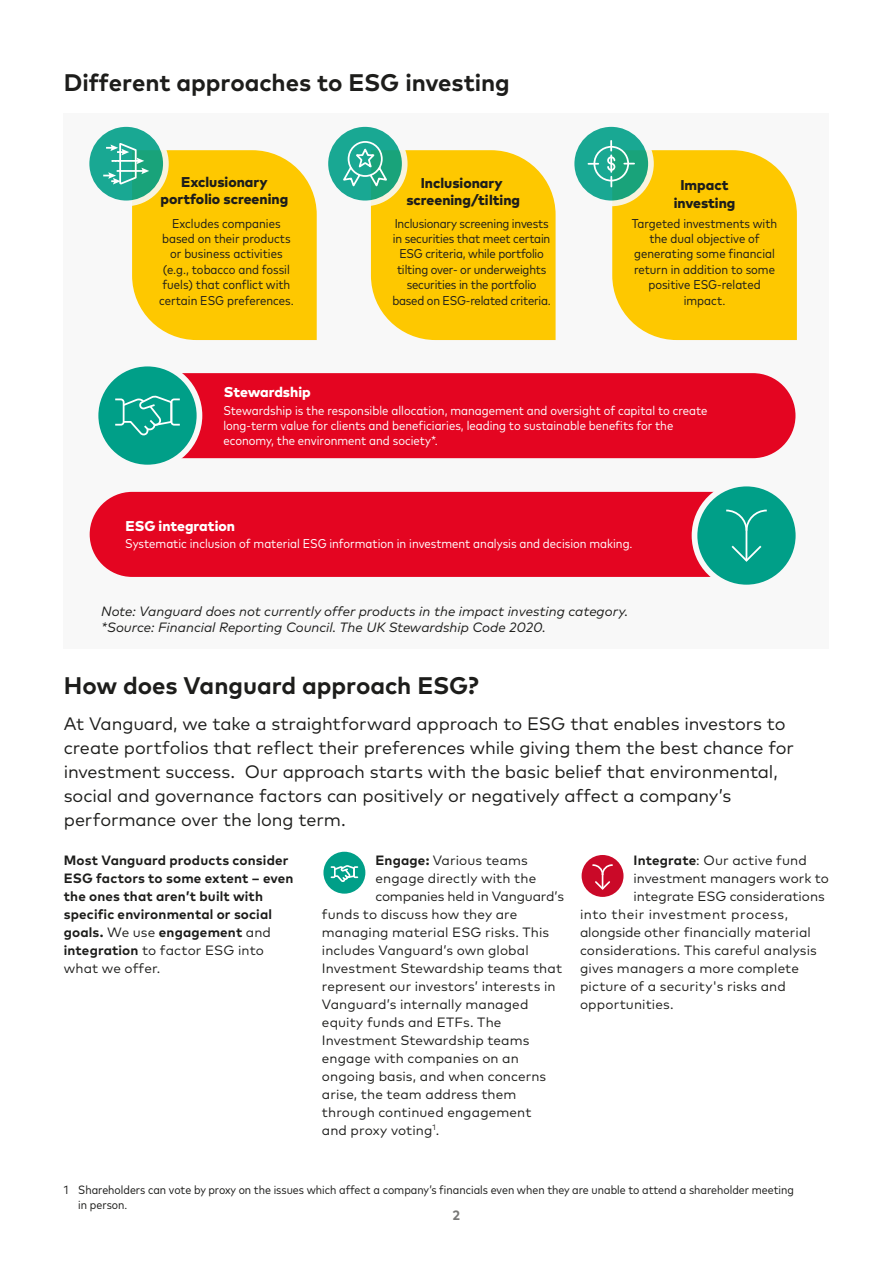
<style>
.page{position:relative;width:893px;height:1263px;background:#fff}
.page>*{position:absolute;margin:0;border:0;box-sizing:border-box;transform-origin:0 0}
.t1{font:700 24px "Mark Pro";color:#1d1d1b}
.t2{font:18px/24px "Mark Pro";letter-spacing:-.005em;color:#1d1d1b}
.t3{font:800 14.25px/17.1px "Mark Pro";color:#1d1d1b;text-align:center}
.t4{font:800 14.25px "Mark Pro";color:#fff}
.t5{font:13.5px "Mark Pro";letter-spacing:.005em;color:#1d1d1b}
.t6{font:700 13.5px/18px "Mark Pro";letter-spacing:.01em;color:#1d1d1b}
.t7{font:italic 13.5px/16.2px "Mark Pro";color:#1d1d1b}
.t8{font:13.5px "Mark Pro";letter-spacing:.04em;color:#1d1d1b}
.t9{font:13.5px "Mark Pro";letter-spacing:-.015em;color:#1d1d1b}
.t10{font:700 13.5px "Mark Pro";color:#777776}
.t11{font:condensed 12.75px/15.3px "Mark Pro";letter-spacing:-.005em;color:#1d1d1b;text-align:center}
.t12{font:condensed 12.75px/15.3px "Mark Pro";color:#fff}
.t13{font:condensed 12px/15px "Mark Pro";color:#1d1d1b}
.s1{font-weight:400}
.s2{font-weight:700}
</style>
<div class="page">
<div style="left:323px;top:852px;width:42px;height:42px;background:#009f88;border-radius:50%"></div>
<svg style="left:330px;top:865px;width:29px;height:17px"></svg>
<div style="left:582px;top:855px;width:41px;height:42px;background:#ca0928;border-radius:50%"></div>
<svg style="left:592px;top:864px;width:21px;height:26px"></svg>
<div style="left:64px;top:114px;width:765px;height:535px;background:#f8f8f8"></div>
<svg style="left:89px;top:126px;width:467px;height:214px"></svg>
<svg style="left:574px;top:126px;width:223px;height:214px"></svg>
<div style="left:126px;top:373px;width:669px;height:85px;background:#e40521;border-radius:43px"></div>
<div style="left:96px;top:364px;width:103px;height:103px;background:#009f88;border-radius:50%"></div>
<div style="left:93px;top:361px;width:109px;height:109px;border:6px solid #f8f8f8;border-radius:50%"></div>
<svg style="left:115px;top:395px;width:65px;height:41px"></svg>
<div style="left:90px;top:492px;width:705px;height:85px;background:#e40521;border-radius:43px"></div>
<div style="left:694px;top:484px;width:104px;height:103px;background:#009f88;border-radius:50%"></div>
<div style="left:692px;top:481px;width:109px;height:109px;border:6px solid #f8f8f8;border-radius:50%"></div>
<svg style="left:726px;top:509px;width:41px;height:24px"></svg>
<hr style="left:746px;top:531px;width:1px;height:30px;background:#fff">
<svg style="left:731px;top:544px;width:31px;height:18px"></svg>
<h1 class="t1" style="left:64px;top:64px;width:448px">Different approaches to ESG investing</h1>
<p class="t3" style="left:161px;top:172px;width:129px">Exclusionary portfolio screening</p>
<p class="t11" style="left:159px;top:215px;width:136px">Excludes companies based on their products or business activities (e.g., tobacco and fossil fuels) that conflict with certain ESG preferences.</p>
<p class="t4" style="left:224px;top:381px;width:88px">Stewardship</p>
<p class="t3" style="left:406px;top:173px;width:115px">Inclusionary screening/tilting</p>
<p class="t11" style="left:392px;top:215px;width:160px">Inclusionary screening invests in securities that meet certain<br>ESG criteria, while portfolio tilting over- or underweights securities in the portfolio based on ESG-related criteria.</p>
<p class="t3" style="left:674px;top:176px;width:63px">Impact investing</p>
<p class="t11" style="left:632px;top:215px;width:147px">Targeted investments with the dual objective of generating some financial return in addition to some positive ESG-related impact.</p>
<p class="t12" style="left:223px;top:402px;width:486px">Stewardship is the responsible allocation, management and oversight of capital to create long-term value for clients and beneficiaries, leading to sustainable benefits for the economy, the environment and society*.</p>
<p class="t4" style="left:126px;top:515px;width:111px">ESG integration</p>
<p class="t12" style="left:125px;top:534px;width:509px">Systematic inclusion of material ESG information in investment analysis and decision making.</p>
<p class="t7" style="left:101px;top:602px;width:529px">Note: Vanguard does not currently offer products in the impact investing category. *Source: Financial Reporting Council. The UK Stewardship Code 2020.</p>
<h1 class="t1" style="left:64px;top:667px;width:417px">How does Vanguard approach ESG?</h1>
<p class="t2" style="left:64px;top:710px;width:732px">At Vanguard, we take a straightforward approach to ESG that enables investors to create portfolios that reflect their preferences while giving them the best chance for investment success. Our approach starts with the basic belief that environmental, social and governance factors can positively or negatively affect a company’s performance over the long term.</p>
<p class="t6" style="left:64px;top:850px;width:231px">Most Vanguard products consider<br>ESG factors to some extent – even the ones that aren’t built with specific environmental or social goals. <span class="s1">We use</span> engagement <span class="s1">and </span>integration <span class="s1">to factor ESG into what we offer.</span></p>
<p class="t5" style="left:375px;top:850px;width:154px"><span class="s2">Engage:</span> Various teams</p>
<p class="t5" style="left:375px;top:868px;width:162px">engage directly with the</p>
<p class="t9" style="left:375px;top:886px;width:190px">companies held in Vanguard’s</p>
<p class="t5" style="left:322px;top:904px;width:197px">funds to discuss how they are</p>
<p class="t5" style="left:322px;top:922px;width:229px">managing material ESG risks. This</p>
<p class="t5" style="left:322px;top:940px;width:208px">includes Vanguard’s own global</p>
<p class="t5" style="left:322px;top:958px;width:242px">Investment Stewardship teams that</p>
<p class="t5" style="left:322px;top:976px;width:235px">represent our investors’ interests in</p>
<p class="t5" style="left:322px;top:994px;width:208px">Vanguard’s internally managed</p>
<p class="t5" style="left:322px;top:1012px;width:181px">equity funds and ETFs. The</p>
<p class="t5" style="left:322px;top:1030px;width:209px">Investment Stewardship teams</p>
<p class="t5" style="left:322px;top:1048px;width:198px">engage with companies on an</p>
<p class="t5" style="left:322px;top:1066px;width:226px">ongoing basis, and when concerns</p>
<p class="t5" style="left:322px;top:1084px;width:196px">arise, the team address them</p>
<p class="t5" style="left:322px;top:1102px;width:211px">through continued engagement</p>
<p class="t5" style="left:322px;top:1120px;width:119px">and proxy voting<sup>1</sup>.</p>
<p class="t5" style="left:634px;top:850px;width:175px"><span class="s2">Integrate</span>: Our active fund</p>
<p class="t5" style="left:634px;top:868px;width:197px">investment managers work to</p>
<p class="t5" style="left:634px;top:886px;width:193px">integrate ESG considerations</p>
<p class="t8" style="left:580px;top:904px;width:209px">into their investment process,</p>
<p class="t5" style="left:580px;top:922px;width:232px">alongside other financially material</p>
<p class="t5" style="left:580px;top:940px;width:238px">considerations. This careful analysis</p>
<p class="t5" style="left:580px;top:958px;width:220px">gives managers a more complete</p>
<p class="t5" style="left:580px;top:976px;width:207px">picture of a security's risks and</p>
<p class="t5" style="left:580px;top:994px;width:95px">opportunities.</p>
<p class="t13" style="left:78px;top:1182px;width:717px;text-indent:-14px">1 Shareholders can vote by proxy on the issues which affect a company’s financials even when they are unable to attend a shareholder meeting in person.</p>
<p class="t10" style="left:452px;top:1205px;width:9px">2</p>
</div>
